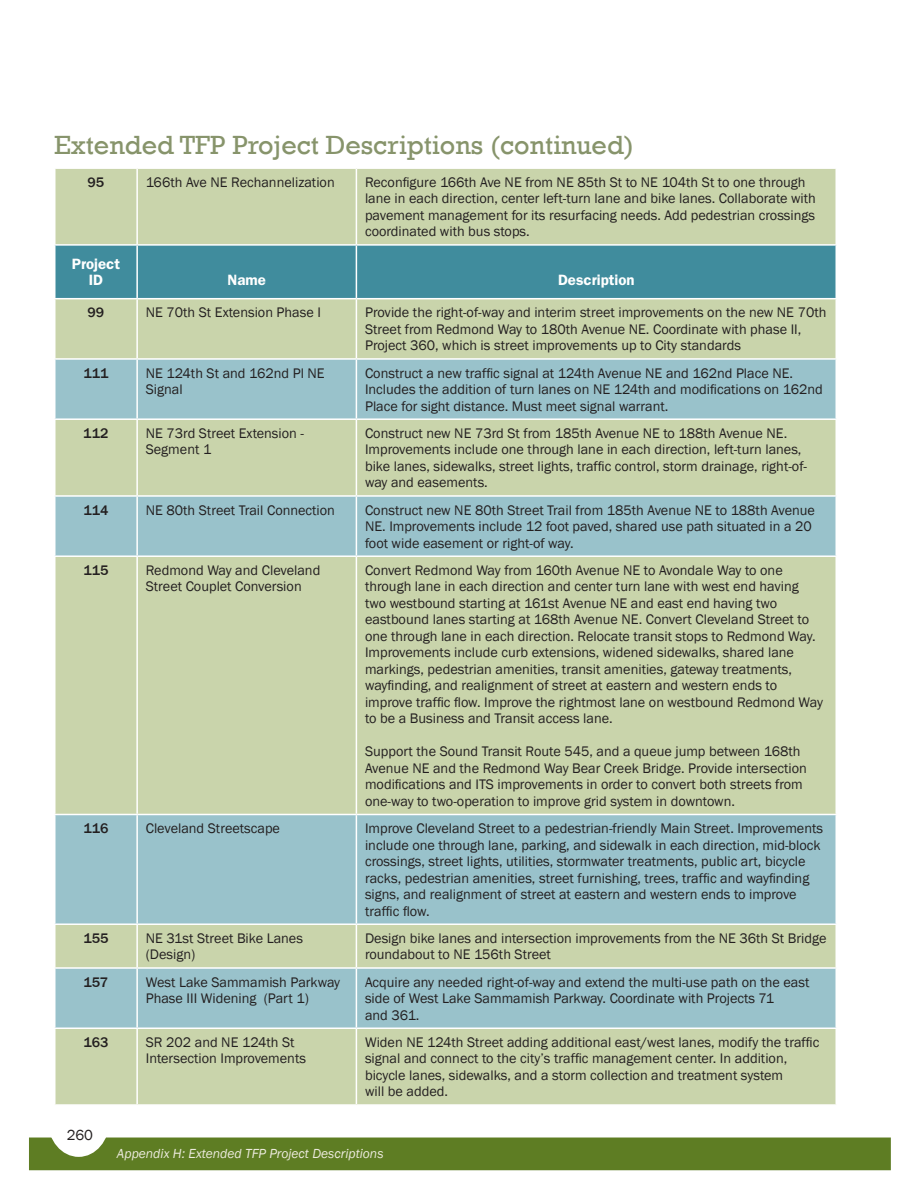
<style>
.page{position:relative;width:918px;height:1188px;background:#fff}
.page>*{position:absolute;margin:0;border:0;box-sizing:border-box;transform-origin:0 0}
.Chapter_Title{font:27px "Rockwell";color:#87946b}
.TABLE_H_EADS{font:600 15px/16.5px "ITC Franklin Gothic Std";color:#fff;text-align:center}
.t1{font:15px "Franklin Gothic";color:#231f20}
.TABLE_CONTENT_9_5{font:14.25px/16.5px "Franklin Gothic";color:#231f20}
.TABLE_CONTENT_9_5-2{font:500 14.25px "Franklin Gothic";color:#231f20}
.t2{font:italic 13.5px "Franklin Gothic";color:#edebde}
</style>
<div class="page">
<div style="left:29px;top:1138px;width:862px;height:32px;background:#5e7d23"></div>
<div style="left:48px;top:1084px;width:62px;height:73px;background:#fff;border-radius:50%"></div>
<div style="left:56px;top:169px;width:780px;height:935px;background:#c9d4ab"></div>
<div style="left:56px;top:246px;width:780px;height:52px;background:#408c9d"></div>
<svg style="left:56px;top:360px;width:780px;height:668px;background:#b4ccb8"></svg>
<hr style="left:136px;top:169px;width:2px;height:75px;background:#fff">
<hr style="left:356px;top:169px;width:1px;height:75px;background:#fff">
<hr style="left:54px;top:244px;width:83px;height:2px;background:#fff">
<hr style="left:137px;top:244px;width:219px;height:2px;background:#fff">
<hr style="left:136px;top:246px;width:2px;height:52px;background:#fff">
<hr style="left:356px;top:244px;width:481px;height:2px;background:#fff">
<hr style="left:356px;top:246px;width:1px;height:52px;background:#fff">
<hr style="left:54px;top:298px;width:83px;height:1px;background:#fff">
<hr style="left:137px;top:298px;width:219px;height:1px;background:#fff">
<hr style="left:136px;top:299px;width:2px;height:59px;background:#fff">
<hr style="left:356px;top:298px;width:481px;height:1px;background:#fff">
<hr style="left:356px;top:299px;width:1px;height:59px;background:#fff">
<hr style="left:54px;top:358px;width:83px;height:2px;background:#fff">
<hr style="left:137px;top:358px;width:219px;height:2px;background:#fff">
<hr style="left:136px;top:360px;width:2px;height:58px;background:#fff">
<hr style="left:356px;top:358px;width:481px;height:2px;background:#fff">
<hr style="left:356px;top:360px;width:1px;height:58px;background:#fff">
<hr style="left:54px;top:418px;width:83px;height:2px;background:#fff">
<hr style="left:137px;top:418px;width:219px;height:2px;background:#fff">
<hr style="left:136px;top:420px;width:2px;height:75px;background:#fff">
<hr style="left:356px;top:418px;width:481px;height:2px;background:#fff">
<hr style="left:356px;top:420px;width:1px;height:75px;background:#fff">
<hr style="left:54px;top:495px;width:83px;height:2px;background:#fff">
<hr style="left:137px;top:495px;width:219px;height:2px;background:#fff">
<hr style="left:136px;top:497px;width:2px;height:58px;background:#fff">
<hr style="left:356px;top:495px;width:481px;height:2px;background:#fff">
<hr style="left:356px;top:497px;width:1px;height:58px;background:#fff">
<hr style="left:54px;top:555px;width:83px;height:2px;background:#fff">
<hr style="left:137px;top:555px;width:219px;height:2px;background:#fff">
<hr style="left:136px;top:557px;width:2px;height:257px;background:#fff">
<hr style="left:356px;top:555px;width:481px;height:2px;background:#fff">
<hr style="left:356px;top:557px;width:1px;height:257px;background:#fff">
<hr style="left:54px;top:814px;width:83px;height:1px;background:#fff">
<hr style="left:137px;top:814px;width:219px;height:1px;background:#fff">
<hr style="left:136px;top:815px;width:2px;height:108px;background:#fff">
<hr style="left:356px;top:814px;width:481px;height:1px;background:#fff">
<hr style="left:356px;top:815px;width:1px;height:108px;background:#fff">
<hr style="left:54px;top:923px;width:83px;height:2px;background:#fff">
<hr style="left:137px;top:923px;width:219px;height:2px;background:#fff">
<hr style="left:136px;top:925px;width:2px;height:42px;background:#fff">
<hr style="left:356px;top:923px;width:481px;height:2px;background:#fff">
<hr style="left:356px;top:925px;width:1px;height:42px;background:#fff">
<hr style="left:54px;top:967px;width:83px;height:2px;background:#fff">
<hr style="left:137px;top:967px;width:219px;height:2px;background:#fff">
<hr style="left:136px;top:969px;width:2px;height:59px;background:#fff">
<hr style="left:356px;top:967px;width:481px;height:2px;background:#fff">
<hr style="left:356px;top:969px;width:1px;height:59px;background:#fff">
<hr style="left:54px;top:1028px;width:83px;height:1px;background:#fff">
<hr style="left:137px;top:1028px;width:219px;height:1px;background:#fff">
<hr style="left:136px;top:1029px;width:2px;height:75px;background:#fff">
<hr style="left:356px;top:1028px;width:481px;height:1px;background:#fff">
<hr style="left:356px;top:1029px;width:1px;height:75px;background:#fff">
<p class="Chapter_Title" style="left:54px;top:129px;width:582px">Extended TFP Project Descriptions (continued)</p>
<p class="TABLE_CONTENT_9_5-2" style="left:88px;top:173px;width:18px">95</p>
<p class="TABLE_CONTENT_9_5" style="left:146px;top:174px;width:190px">166th Ave NE Rechannelization</p>
<p class="TABLE_CONTENT_9_5" style="left:365px;top:174px;width:452px">Reconfigure 166th Ave NE from NE 85th St to NE 104th St to one through lane in each direction, center left-turn lane and bike lanes. Collaborate with pavement management for its resurfacing needs. Add pedestrian crossings coordinated with bus stops.</p>
<p class="TABLE_H_EADS" style="left:72px;top:255px;width:50px">Project<br>ID</p>
<p class="TABLE_H_EADS" style="left:228px;top:272px;width:40px">Name</p>
<p class="TABLE_H_EADS" style="left:558px;top:272px;width:78px">Description</p>
<p class="TABLE_CONTENT_9_5-2" style="left:88px;top:304px;width:18px">99</p>
<p class="TABLE_CONTENT_9_5" style="left:146px;top:305px;width:177px">NE 70th St Extension Phase I</p>
<p class="TABLE_CONTENT_9_5" style="left:365px;top:305px;width:463px">Provide the right-of-way and interim street improvements on the new NE 70th<br>Street from Redmond Way to 180th Avenue NE. Coordinate with phase II,<br>Project 360, which is street improvements up to City standards</p>
<p class="TABLE_CONTENT_9_5-2" style="left:83px;top:364px;width:27px">111</p>
<p class="TABLE_CONTENT_9_5" style="left:146px;top:365px;width:180px">NE 124th St and 162nd Pl NE<br>Signal</p>
<p class="TABLE_CONTENT_9_5" style="left:365px;top:365px;width:459px">Construct a new traffic signal at 124th Avenue NE and 162nd Place NE.<br>Includes the addition of turn lanes on NE 124th and modifications on 162nd<br>Place for sight distance. Must meet signal warrant.</p>
<p class="TABLE_CONTENT_9_5-2" style="left:83px;top:424px;width:27px">112</p>
<p class="TABLE_CONTENT_9_5" style="left:146px;top:425px;width:160px">NE 73rd Street Extension -<br>Segment 1</p>
<p class="TABLE_CONTENT_9_5" style="left:365px;top:425px;width:444px">Construct new NE 73rd St from 185th Avenue NE to 188th Avenue NE.<br>Improvements include one through lane in each direction, left-turn lanes, bike lanes, sidewalks, street lights, traffic control, storm drainage, right-of&shy;way and easements.</p>
<p class="TABLE_CONTENT_9_5-2" style="left:83px;top:501px;width:26px">114</p>
<p class="TABLE_CONTENT_9_5" style="left:146px;top:502px;width:191px">NE 80th Street Trail Connection</p>
<p class="TABLE_CONTENT_9_5" style="left:365px;top:502px;width:452px">Construct new NE 80th Street Trail from 185th Avenue NE to 188th Avenue<br>NE. Improvements include 12 foot paved, shared use path situated in a 20 foot wide easement or right-of way.</p>
<p class="TABLE_CONTENT_9_5-2" style="left:83px;top:561px;width:27px">115</p>
<p class="TABLE_CONTENT_9_5" style="left:146px;top:562px;width:176px">Redmond Way and Cleveland<br>Street Couplet Conversion</p>
<p class="TABLE_CONTENT_9_5" style="left:365px;top:562px;width:459px">Convert Redmond Way from 160th Avenue NE to Avondale Way to one through lane in each direction and center turn lane with west end having two westbound starting at 161st Avenue NE and east end having two eastbound lanes starting at 168th Avenue NE. Convert Cleveland Street to one through lane in each direction. Relocate transit stops to Redmond Way.<br>Improvements include curb extensions, widened sidewalks, shared lane markings, pedestrian amenities, transit amenities, gateway treatments, wayfinding, and realignment of street at eastern and western ends to improve traffic flow. Improve the rightmost lane on westbound Redmond Way to be a Business and Transit access lane.</p>
<p class="TABLE_CONTENT_9_5" style="left:365px;top:744px;width:443px">Support the Sound Transit Route 545, and a queue jump between 168th Avenue NE and the Redmond Way Bear Creek Bridge. Provide intersection modifications and ITS improvements in order to convert both streets from one-way to two-operation to improve grid system in downtown.</p>
<p class="TABLE_CONTENT_9_5-2" style="left:84px;top:820px;width:26px">116</p>
<p class="TABLE_CONTENT_9_5" style="left:146px;top:820px;width:136px">Cleveland Streetscape</p>
<p class="TABLE_CONTENT_9_5" style="left:365px;top:820px;width:460px">Improve Cleveland Street to a pedestrian-friendly Main Street. Improvements include one through lane, parking, and sidewalk in each direction, mid-block crossings, street lights, utilities, stormwater treatments, public art, bicycle racks, pedestrian amenities, street furnishing, trees, traffic and wayfinding signs, and realignment of street at eastern and western ends to improve traffic flow.</p>
<p class="TABLE_CONTENT_9_5-2" style="left:83px;top:929px;width:27px">155</p>
<p class="TABLE_CONTENT_9_5" style="left:146px;top:930px;width:159px">NE 31st Street Bike Lanes (Design)</p>
<p class="TABLE_CONTENT_9_5" style="left:365px;top:930px;width:463px">Design bike lanes and intersection improvements from the NE 36th St Bridge roundabout to NE 156th Street</p>
<p class="TABLE_CONTENT_9_5-2" style="left:84px;top:973px;width:26px">157</p>
<p class="TABLE_CONTENT_9_5" style="left:146px;top:974px;width:196px">West Lake Sammamish Parkway<br>Phase III Widening (Part 1)</p>
<p class="TABLE_CONTENT_9_5" style="left:365px;top:974px;width:446px">Acquire any needed right-of-way and extend the multi-use path on the east side of West Lake Sammamish Parkway. Coordinate with Projects 71<br>and 361.</p>
<p class="TABLE_CONTENT_9_5-2" style="left:84px;top:1033px;width:26px">163</p>
<p class="TABLE_CONTENT_9_5" style="left:146px;top:1034px;width:162px">SR 202 and NE 124th St<br>Intersection Improvements</p>
<p class="TABLE_CONTENT_9_5" style="left:365px;top:1034px;width:456px">Widen NE 124th Street adding additional east/west lanes, modify the traffic signal and connect to the city’s traffic management center. In addition, bicycle lanes, sidewalks, and a storm collection and treatment system<br>will be added.</p>
<p class="t1" style="left:67px;top:1126px;width:28px">260</p>
<p class="t2" style="left:117px;top:1145px;width:268px">Appendix H: Extended TFP Project Descriptions</p>
</div>
